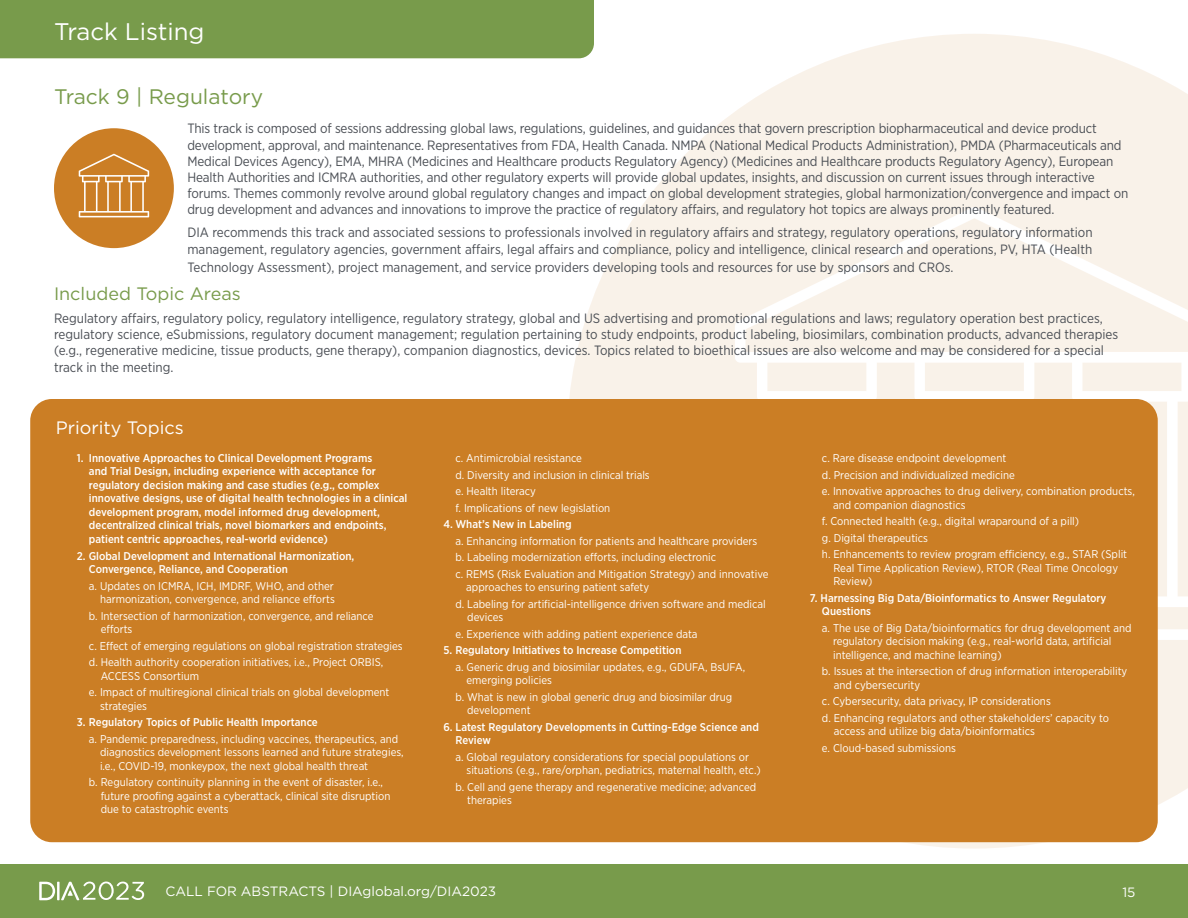
<style>
.page{position:relative;width:1188px;height:918px;background:#fff}
.page>*{position:absolute;margin:0;border:0;box-sizing:border-box;transform-origin:0 0}
.t1{font:24px "Gotham";color:#fff}
.t2{font:21px "Gotham";color:#789b4b}
.t3{font:18px "Gotham";color:#789b4b}
.t4{font:18px "Gotham";color:#fff}
.t5{font:13.5px/16.2px "Gotham Narrow";letter-spacing:-.01em;color:#4b4f55}
.t6{font:13.5px "Gotham";color:#fff}
.t7{font:11.25px/16.5px "Gotham Narrow";color:#fff}
.t8{font:500 11.25px/13.5px "Gotham Narrow";color:#fff}
</style>
<div class="page">
<div style="left:0;top:0;width:594px;height:58px;background:#789b4b"></div>
<div style="left:0;top:864px;width:1188px;height:54px;background:#789b4b"></div>
<hr style="left:57px;top:882px;width:3px;height:18px;background:#fff">
<svg style="left:39px;top:882px;width:16px;height:18px"></svg>
<svg style="left:61px;top:882px;width:83px;height:18px"></svg>
<svg style="left:567px;top:34px;width:621px;height:815px;fill:#f9f2e9"></svg>
<svg style="left:735px;top:207px;width:453px;height:433px;fill:#f9f2e9"></svg>
<div style="left:30px;top:399px;width:1128px;height:443px;background:#cb7e25;border-radius:22px"></div>
<div style="left:54px;top:128px;width:120px;height:120px;background:#cb7e25;border-radius:50%"></div>
<svg style="left:79px;top:154px;width:70px;height:63px"></svg>
<h1 class="t1" style="left:54px;top:16px;width:152px">Track Listing</h1>
<h2 class="t2" style="left:54px;top:83px;width:211px">Track 9 | Regulatory</h2>
<p class="t5" style="left:187px;top:120px;width:943px">This track is composed of sessions addressing global laws, regulations, guidelines, and guidances that govern prescription biopharmaceutical and device product development, approval, and maintenance. Representatives from FDA, Health Canada. NMPA (National Medical Products Administration), PMDA (Pharmaceuticals and Medical Devices Agency), EMA, MHRA (Medicines and Healthcare products Regulatory Agency) (Medicines and Healthcare products Regulatory Agency), European Health Authorities and ICMRA authorities, and other regulatory experts will provide global updates, insights, and discussion on current issues through interactive forums. Themes commonly revolve around global regulatory changes and impact on global development strategies, global harmonization/convergence and impact on drug development and advances and innovations to improve the practice of regulatory affairs, and regulatory hot topics are always prominently featured.</p>
<p class="t5" style="left:187px;top:224px;width:907px">DIA recommends this track and associated sessions to professionals involved in regulatory affairs and strategy, regulatory operations, regulatory information management, regulatory agencies, government affairs, legal affairs and compliance, policy and intelligence, clinical research and operations, PV, HTA (Health</p>
<p class="t5" style="left:187px;top:259px;width:768px">Technology Assessment), project management, and service providers developing tools and resources for use by sponsors and CROs.</p>
<h3 class="t3" style="left:54px;top:282px;width:188px">Included Topic Areas</h3>
<p class="t5" style="left:54px;top:310px;width:1066px">Regulatory affairs, regulatory policy, regulatory intelligence, regulatory strategy, global and US advertising and promotional regulations and laws; regulatory operation best practices, regulatory science, eSubmissions, regulatory document management; regulation pertaining to study endpoints, product labeling, biosimilars, combination products, advanced therapies (e.g., regenerative medicine, tissue products, gene therapy), companion diagnostics, devices. Topics related to bioethical issues are also welcome and may be considered for a special track in the meeting.</p>
<h3 class="t4" style="left:56px;top:416px;width:129px">Priority Topics</h3>
<p class="t8" style="left:89px;top:451px;width:320px;text-indent:-12px">1. Innovative Approaches to Clinical Development Programs<br>and Trial Design, including experience with acceptance for regulatory decision making and case studies (e.g., complex innovative designs, use of digital health technologies in a clinical development program, model informed drug development, decentralized clinical trials, novel biomarkers and endpoints, patient centric approaches, real-world evidence)</p>
<p class="t8" style="left:89px;top:549px;width:267px;text-indent:-12px">2. Global Development and International Harmonization,<br>Convergence, Reliance, and Cooperation</p>
<p class="t7" style="left:89px;top:579px;width:247px;line-height:13.5px;text-align:right">a. Updates on ICMRA, ICH, IMDRF, WHO, and other harmonization, convergence, and reliance efforts</p>
<p class="t7" style="left:101px;top:609px;width:274px;line-height:13.5px;text-indent:-12px">b. Intersection of harmonization, convergence, and reliance efforts</p>
<p class="t7" style="left:89px;top:637px;width:315px">c. Effect of emerging regulations on global registration strategies d. Health authority cooperation initiatives, i.e., Project ORBIS,</p>
<p class="t7" style="left:89px;top:667px;width:302px;text-indent:12px">ACCESS Consortium<br>e. Impact of multiregional clinical trials on global development</p>
<p class="t7" style="left:100px;top:697px;width:49px">strategies</p>
<p class="t8" style="left:77px;top:715px;width:242px">3. Regulatory Topics of Public Health Importance</p>
<p class="t7" style="left:100px;top:732px;width:305px;line-height:13.5px;text-indent:-11px">a. Pandemic preparedness, including vaccines, therapeutics, and diagnostics development lessons learned and future strategies, i.e., COVID-19, monkeypox, the next global health threat</p>
<p class="t7" style="left:101px;top:775px;width:291px;line-height:13.5px;text-indent:-12px">b. Regulatory continuity planning in the event of disaster, i.e., future proofing against a cyberattack, clinical site disruption due to catastrophic events</p>
<p class="t7" style="left:455px;top:450px;width:196px">c. Antimicrobial resistance<br>d. Diversity and inclusion in clinical trials e. Health literacy<br>f. Implications of new legislation</p>
<p class="t8" style="left:443px;top:517px;width:130px">4. What’s New in Labeling</p>
<p class="t7" style="left:455px;top:532px;width:315px">a. Enhancing information for patients and healthcare providers b. Labeling modernization efforts, including electronic<br>c. REMS (Risk Evaluation and Mitigation Strategy) and innovative</p>
<p class="t7" style="left:455px;top:579px;width:312px;text-indent:11px">approaches to ensuring patient safety<br>d. Labeling for artificial-intelligence driven software and medical</p>
<p class="t7" style="left:455px;top:609px;width:244px;text-indent:12px">devices<br>e. Experience with adding patient experience data</p>
<p class="t8" style="left:443px;top:643px;width:239px">5. Regulatory Initiatives to Increase Competition</p>
<p class="t7" style="left:467px;top:660px;width:280px;line-height:13.5px;text-indent:-11px">a. Generic drug and biosimilar updates, e.g., GDUFA, BsUFA, emerging policies</p>
<p class="t7" style="left:467px;top:690px;width:267px;line-height:13.5px;text-indent:-12px">b. What is new in global generic drug and biosimilar drug development</p>
<p class="t8" style="left:455px;top:720px;width:305px;text-indent:-12px">6. Latest Regulatory Developments in Cutting-Edge Science and<br>Review</p>
<p class="t7" style="left:467px;top:750px;width:296px;line-height:13.5px;text-indent:-11px">a. Global regulatory considerations for special populations or situations (e.g., rare/orphan, pediatrics, maternal health, etc.)</p>
<p class="t7" style="left:467px;top:780px;width:291px;line-height:13.5px;text-indent:-12px">b. Cell and gene therapy and regenerative medicine; advanced therapies</p>
<p class="t7" style="left:822px;top:450px;width:314px">c. Rare disease endpoint development<br>d. Precision and individualized medicine<br>e. Innovative approaches to drug delivery, combination products,</p>
<p class="t7" style="left:822px;top:496px;width:307px;text-indent:11px">and companion diagnostics<br>f. Connected health (e.g., digital wraparound of a pill)<br>g. Digital therapeutics<br>h. Enhancements to review program efficiency, e.g., STAR (Split</p>
<p class="t7" style="left:833px;top:561px;width:286px;line-height:13.5px">Real Time Application Review), RTOR (Real Time Oncology<br>Review)</p>
<p class="t8" style="left:822px;top:591px;width:286px;text-indent:-12px">7. Harnessing Big Data/Bioinformatics to Answer Regulatory<br>Questions</p>
<p class="t7" style="left:833px;top:621px;width:300px;line-height:13.5px;text-indent:-11px">a. The use of Big Data/bioinformatics for drug development and regulatory decision making (e.g., real-world data, artificial intelligence, and machine learning)</p>
<p class="t7" style="left:834px;top:664px;width:295px;line-height:13.5px;text-indent:-12px">b. Issues at the intersection of drug information interoperability and cybersecurity</p>
<p class="t7" style="left:822px;top:693px;width:289px">c. Cybersecurity, data privacy, IP considerations<br>d. Enhancing regulators and other stakeholders’ capacity to</p>
<p class="t7" style="left:822px;top:723px;width:214px;text-indent:12px">access and utilize big data/bioinformatics e. Cloud-based submissions</p>
<p class="t6" style="left:166px;top:883px;width:332px">CALL FOR ABSTRACTS | DIAglobal.org/DIA2023</p>
<p class="t6" style="left:1122px;top:883px;width:15px">15</p>
</div>
